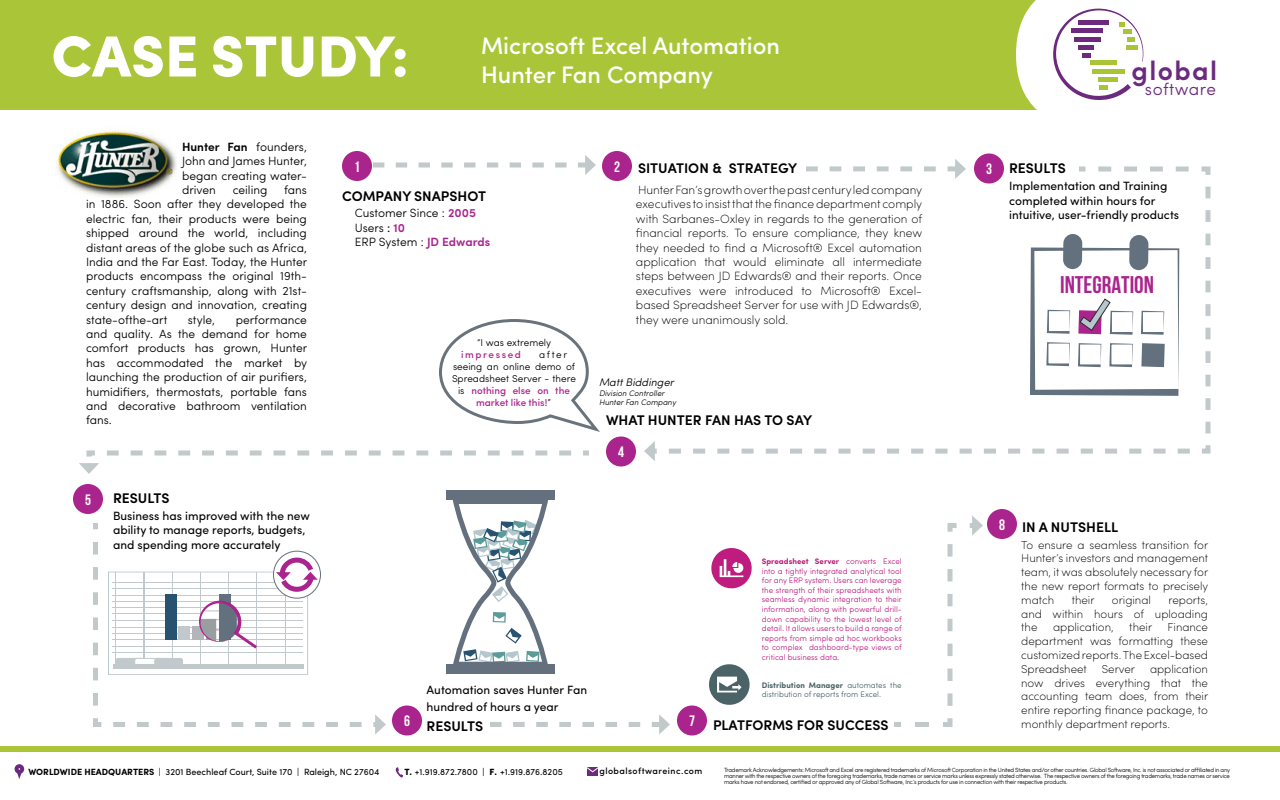
<style>
.page{position:relative;width:1280px;height:800px;background:#fff}
.page>*{position:absolute;margin:0;border:0;box-sizing:border-box;transform-origin:0 0}
.t1{font:900 58px "Sofia Pro";color:#fff}
.t2{font:600 27px "Sofia Pro";letter-spacing:.05em;color:#6c2a7f}
.t3{font:500 24px/28.8px "Sofia Pro";color:#fff}
.t4{font:700 24px "Bebas Neue";color:#aa248d}
.t5{font:300 17.2px "Sofia Pro";letter-spacing:.025em;color:#6c2a7f}
.t6{font:700 15px "Bebas Neue";color:#fff}
.t7{font:600 14px "Sofia Pro";color:#000}
.t8{font:300 12px/14.4px "Sofia Pro";color:#000;text-align:justify}
.t9{font:200 12px/14.4px "Sofia Pro";color:#000;text-align:justify}
.t10{font:12px/14.4px "Sofia Pro";color:#000}
.t11{font:200 11.5px/13.8px "Sofia Pro";color:#000;text-align:justify}
.t12{font:italic 300 11px "Sofia Pro";color:#000}
.t13{font:300 10px "Sofia Pro";color:#000}
.t14{font:500 10px "Sofia Pro";color:#aa248d}
.t15{font:500 10px "Sofia Pro";letter-spacing:.16em;color:#aa248d}
.t16{font:9px "Sofia Pro";color:#000}
.t17{font:500 9px "Sofia Pro";letter-spacing:.05em;color:#000}
.t18{font:300 8px/9.6px "Sofia Pro";color:#be1d7f;text-align:justify}
.t19{font:italic 300 8px/9.6px "Sofia Pro";color:#000}
.t20{font:700 8px "Sofia Pro";color:#496367}
.t21{font:300 8px "Sofia Pro";color:#496367}
.t22{font:300 6px/6px "Sofia Pro";letter-spacing:-.04em;color:#000;text-align:justify}
.s1{font-weight:600}
.s2{font-weight:600;color:#aa248d}
.s3{font-weight:400}
.s4{font-weight:300;color:#000}
.s5{font-weight:700}
.s6{font-weight:300}
.s7{font-weight:900}
</style>
<div class="page">
<div style="left:0;top:0;width:1016px;height:110px;background:#aac638"></div>
<svg style="left:15px;top:764px;width:9px;height:15px"></svg>
<svg style="left:1016px;top:0;width:128px;height:110px"></svg>
<div style="left:0;top:746px;width:1280px;height:6px;background:#aac638"></div>
<div style="left:587px;top:767px;width:11px;height:9px;background:#6c2a7f"></div>
<svg style="left:587px;top:767px;width:11px;height:6px"></svg>
<svg style="left:395px;top:767px;width:8px;height:11px"></svg>
<div style="left:677px;top:706px;width:30px;height:30px;background:#aa248d;border-radius:50%"></div>
<div style="left:392px;top:706px;width:30px;height:30px;background:#aa248d;border-radius:50%"></div>
<div style="left:987px;top:509px;width:30px;height:30px;background:#aa248d;border-radius:50%"></div>
<img style="left:56px;top:130px;width:121px;height:67px">
<svg style="left:439px;top:319px;width:161px;height:113px"></svg>
<div style="left:342px;top:151px;width:30px;height:30px;background:#aa248d;border-radius:50%"></div>
<div style="left:606px;top:437px;width:30px;height:30px;background:#aa248d;border-radius:50%"></div>
<div style="left:73px;top:484px;width:30px;height:30px;background:#aa248d;border-radius:50%"></div>
<div style="left:602px;top:151px;width:30px;height:30px;background:#aa248d;border-radius:50%"></div>
<div style="left:974px;top:154px;width:30px;height:30px;background:#aa248d;border-radius:50%"></div>
<svg style="left:373px;top:155px;width:223px;height:20px"></svg>
<svg style="left:490px;top:714px;width:180px;height:21px"></svg>
<svg style="left:93px;top:523px;width:282px;height:204px"></svg>
<svg style="left:375px;top:714px;width:11px;height:21px"></svg>
<svg style="left:894px;top:515px;width:89px;height:212px"></svg>
<svg style="left:655px;top:164px;width:556px;height:290px"></svg>
<svg style="left:644px;top:441px;width:11px;height:20px"></svg>
<svg style="left:79px;top:450px;width:510px;height:24px"></svg>
<svg style="left:806px;top:159px;width:160px;height:20px"></svg>
<svg style="left:709px;top:664px;width:41px;height:41px"></svg>
<svg style="left:711px;top:548px;width:41px;height:41px"></svg>
<svg style="left:1030px;top:234px;width:149px;height:162px"></svg>
<svg style="left:274px;top:551px;width:46px;height:47px"></svg>
<div style="left:273px;top:551px;width:48px;height:48px;border:1px solid #63707d;border-radius:50%"></div>
<svg style="left:108px;top:555px;width:210px;height:120px"></svg>
<div style="left:446px;top:490px;width:109px;height:10px;background:#64707d"></div>
<div style="left:446px;top:664px;width:109px;height:10px;background:#64707d"></div>
<svg style="left:453px;top:501px;width:95px;height:163px"></svg>
<h1 class="t1" style="left:51px;top:10px;width:359px">CASE STUDY:</h1>
<h3 class="t3" style="left:481px;top:30px;width:301px">Microsoft Excel Automation<br>Hunter Fan Company</h3>
<h2 class="t2" style="left:1132px;top:50px;width:87px">global</h2>
<h3 class="t5" style="left:1145px;top:76px;width:73px">software</h3>
<p class="t8" style="left:182px;top:139px;width:127px"><span class="s1">Hunter Fan</span> founders, John and James Hunter, began creating water&shy;driven</p>
<p class="t8" style="left:86px;top:182px;width:223px;text-indent:198px">fans in 1886. Soon after they developed the electric fan, their products were being shipped around the world, including distant areas of the globe such as Africa, India and the Far East. Today, the Hunter products encompass the original 19th&shy;century craftsmanship, along with 21st&shy;century design and innovation, creating state-ofthe-art</p>
<p class="t8" style="left:233px;top:182px;width:36px">ceiling</p>
<p class="t8" style="left:86px;top:311px;width:223px;text-indent:150px">performance and quality. As the demand for home comfort products has grown, Hunter has accommodated the market by launching the production of air purifiers, humidifiers, thermostats, portable fans and decorative bathroom ventilation fans.</p>
<p class="t8" style="left:188px;top:311px;width:29px">style,</p>
<p class="t6" style="left:354px;top:158px;width:7px">1</p>
<p class="t7" style="left:342px;top:185px;width:146px">COMPANY SNAPSHOT</p>
<p class="t8" style="left:355px;top:205px;width:137px;text-align:left">Customer Since : <span class="s2">2005<br></span>Users <span class="s3">:</span> <span class="s2">10<br></span>ERP System : <span class="s2">JD Edwards</span></p>
<p class="t13" style="left:477px;top:335px;width:76px">“I was extremely</p>
<p class="t15" style="left:461px;top:347px;width:61px">impressed</p>
<p class="t13" style="left:539px;top:347px;width:30px">after</p>
<p class="t13" style="left:453px;top:359px;width:124px">seeing an online demo of</p>
<p class="t13" style="left:452px;top:371px;width:126px">Spreadsheet Server - there</p>
<p class="t14" style="left:458px;top:383px;width:113px"><span class="s4">is</span> nothing else on the</p>
<p class="t14" style="left:476px;top:395px;width:76px">market like this!<span class="s4">”</span></p>
<p class="t6" style="left:614px;top:158px;width:7px">2</p>
<p class="t6" style="left:986px;top:161px;width:7px">3</p>
<p class="t9" style="left:636px;top:182px;width:288px">Hunter Fan’s growth over the past century led company executives to insist that the finance department comply with Sarbanes-Oxley in regards to the generation of financial reports. To ensure compliance, they knew they needed to find a Microsoft® Excel automation application that would eliminate all intermediate steps between JD Edwards® and their reports. Once executives were introduced to Microsoft® Excel&shy;based Spreadsheet Server for use with JD Edwards®, they were unanimously sold.</p>
<p class="t7" style="left:638px;top:157px;width:161px">SITUATION &amp; STRATEGY</p>
<p class="t7" style="left:1009px;top:157px;width:58px">RESULTS</p>
<p class="t10" style="left:1009px;top:178px;width:172px">Implementation and Training completed within hours for intuitive, user-friendly products</p>
<h3 class="t4" style="left:1060px;top:271px;width:95px">INTEGRATION</h3>
<p class="t12" style="left:599px;top:374px;width:76px">Matt Biddinger</p>
<p class="t19" style="left:599px;top:388px;width:79px">Division Controller<br>Hunter Fan Company</p>
<p class="t7" style="left:606px;top:410px;width:208px">WHAT HUNTER FAN HAS TO SAY</p>
<p class="t6" style="left:618px;top:444px;width:7px">4</p>
<p class="t6" style="left:85px;top:491px;width:7px">5</p>
<p class="t7" style="left:113px;top:487px;width:58px">RESULTS</p>
<p class="t10" style="left:113px;top:508px;width:199px">Business has improved with the new ability to manage reports, budgets, and spending more accurately</p>
<p class="t10" style="left:427px;top:682px;width:162px">Automation saves Hunter Fan</p>
<p class="t10" style="left:427px;top:699px;width:134px">hundred of hours a year</p>
<p class="t7" style="left:427px;top:715px;width:58px">RESULTS</p>
<p class="t6" style="left:404px;top:713px;width:7px">6</p>
<p class="t6" style="left:689px;top:713px;width:7px">7</p>
<p class="t18" style="left:762px;top:556px;width:142px"><span class="s5">Spreadsheet Server</span> converts Excel into a tightly integrated analytical tool for any ERP system. Users can leverage the strength of their spreadsheets with seamless dynamic integration to their information, along with powerful drill&shy;down capability to the lowest level of detail. It allows users to build a range of reports from simple ad hoc workbooks to complex dashboard-type views of critical business data<span class="s3">.</span></p>
<p class="t20" style="left:762px;top:679px;width:141px">Distribution Manager <span class="s6">automates the</span></p>
<p class="t21" style="left:762px;top:688px;width:121px">distribution of reports from Excel.</p>
<p class="t7" style="left:713px;top:714px;width:177px">PLATFORMS FOR SUCCESS</p>
<p class="t6" style="left:999px;top:516px;width:7px">8</p>
<p class="t7" style="left:1022px;top:516px;width:98px">IN A NUTSHELL</p>
<p class="t11" style="left:1021px;top:537px;width:189px">To ensure a seamless transition for Hunter’s investors and management team, it was absolutely necessary for the new report formats to precisely match</p>
<p class="t11" style="left:1072px;top:592px;width:24px">their</p>
<p class="t11" style="left:1112px;top:592px;width:41px">original</p>
<p class="t11" style="left:1021px;top:592px;width:188px;text-indent:147px">reports, and within hours of uploading the</p>
<p class="t11" style="left:1053px;top:620px;width:62px">application,</p>
<p class="t11" style="left:1129px;top:620px;width:24px">their</p>
<p class="t11" style="left:1021px;top:620px;width:188px;text-indent:146px">Finance department was formatting these customized reports. The Excel-based Spreadsheet</p>
<p class="t11" style="left:1021px;top:661px;width:189px;text-indent:129px">application now drives everything that the accounting team does, from their entire reporting finance package, to monthly department reports.</p>
<p class="t11" style="left:1102px;top:661px;width:35px">Server</p>
<p class="t16" style="left:28px;top:765px;width:353px"><span class="s5">WORLDWIDE HEADQUARTERS</span> | 3201 Beechleaf Court, Suite 170 | Raleigh, NC 27604</p>
<p class="t17" style="left:599px;top:764px;width:105px">globalsoftwareinc.com</p>
<p class="t22" style="left:724px;top:766px;width:508px">Trademark Acknowledgements: Microsoft and Excel are registered trademarks of Microsoft Corporation in the United States and/or other countries. Global Software, Inc. is not associated or affiliated in any manner with the respective owners of the foregoing trademarks, trade names or service marks unless expressly stated otherwise. The respective owners of the foregoing trademarks, trade names or service marks have not endorsed, certified or approved any of Global Software, Inc.’s products for use in connection with their respective products.</p>
<p class="t16" style="left:404px;top:765px;width:160px"><span class="s7">T.</span> +1.919.872.7800 | <span class="s7">F.</span> +1.919.876.8205</p>
</div>
